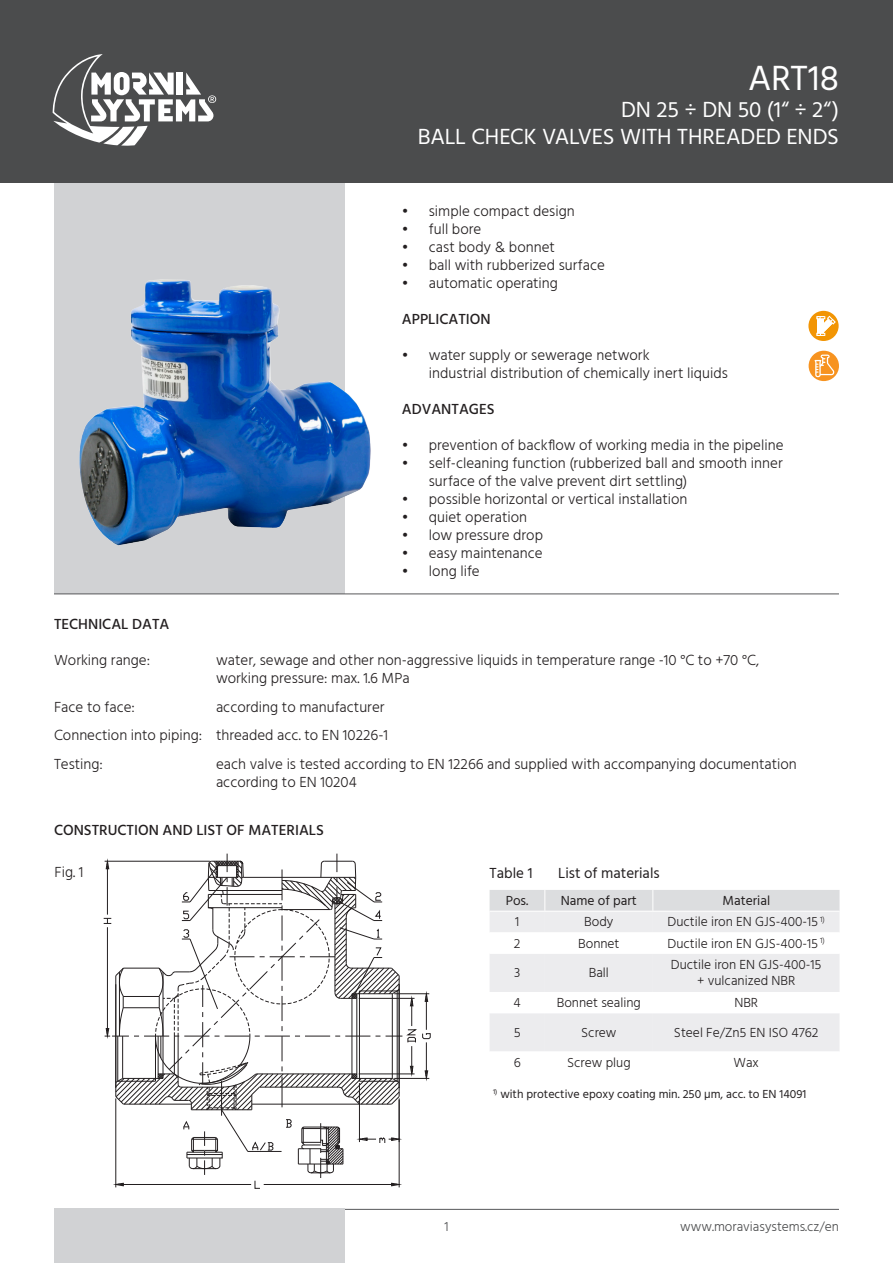
<style>
.page{position:relative;width:893px;height:1263px;background:#fff}
.page>*{position:absolute;margin:0;border:0;box-sizing:border-box;transform-origin:0 0}
.t1{font:36px "Hind Vadodara";letter-spacing:-.005em;color:#fff}
.t2{font:22.5px "Hind Vadodara";letter-spacing:-.005em;color:#fff}
.t3{font:700 21.9px "Arial";color:#231f20;scale:.96 1}
.t4{font:300 15px/18px "Hind Vadodara";color:#231f20}
.t5{font:500 15px "Hind Vadodara";color:#231f20}
.t6{font:15px "Hind Vadodara";color:#231f20}
.t7{font:300 13.5px "Hind Vadodara";color:#231f20}
.t8{font:300 13.5px "Hind Vadodara";color:#4b4c4d}
.t9{font:13.5px "Hind Vadodara";color:#231f20}
.t10{font:12px "Hind Vadodara";color:#231f20}
.t11{font:7.05px "Arial";color:#000}
</style>
<div class="page">
<hr style="left:54px;top:1209px;width:785px;height:1px;background:#57585a">
<div style="left:54px;top:1209px;width:291px;height:54px;background:#d1d2d4"></div>
<div style="left:54px;top:112px;width:291px;height:482px;background:#d1d2d4"></div>
<hr style="left:54px;top:593px;width:785px;height:1px;background:#57585a">
<div style="left:0;top:0;width:893px;height:182px;background:#4b4c4d"></div>
<div style="left:809px;top:351px;width:30px;height:30px;background:#f79320;border-radius:50%"></div>
<svg style="left:814px;top:355px;width:20px;height:22px"></svg>
<div style="left:808px;top:311px;width:31px;height:30px;background:#f29504;border-radius:50%"></div>
<svg style="left:817px;top:316px;width:18px;height:20px"></svg>
<svg style="left:490px;top:890px;width:349px;height:161px"></svg>
<hr style="left:490px;top:911px;width:55px;height:1px;background:#fff">
<hr style="left:545px;top:911px;width:108px;height:1px;background:#fff">
<hr style="left:653px;top:911px;width:186px;height:1px;background:#fff">
<img style="left:79px;top:279px;width:292px;height:267px">
<svg style="left:104px;top:854px;width:327px;height:335px"></svg>
<svg style="left:52px;top:54px;width:164px;height:92px"></svg>
<p class="t1" style="left:748px;top:52px;width:92px">ART18</p>
<p class="t2" style="left:621px;top:93px;width:219px">DN 25 ÷ DN 50 (1“ ÷ 2“)</p>
<p class="t2" style="left:418px;top:120px;width:423px">BALL CHECK VALVES WITH THREADED ENDS</p>
<p class="t4" style="left:402px;top:202px;width:174px">• simple compact design</p>
<p class="t4" style="left:402px;top:220px;width:81px">• full bore</p>
<p class="t4" style="left:402px;top:238px;width:155px">• cast body &amp; bonnet</p>
<p class="t4" style="left:402px;top:256px;width:204px">• ball with rubberized surface</p>
<p class="t4" style="left:402px;top:274px;width:158px">• automatic operating</p>
<p class="t5" style="left:402px;top:308px;width:90px">APPLICATION</p>
<p class="t4" style="left:429px;top:346px;width:300px;text-indent:-27px">• water supply or sewerage network<br>industrial distribution of chemically inert liquids</p>
<p class="t5" style="left:402px;top:398px;width:94px">ADVANTAGES</p>
<p class="t4" style="left:402px;top:436px;width:383px">• prevention of backflow of working media in the pipeline</p>
<p class="t4" style="left:429px;top:454px;width:355px;text-indent:-27px">• self-cleaning function (rubberized ball and smooth inner surface of the valve prevent dirt settling)</p>
<p class="t4" style="left:402px;top:490px;width:287px">• possible horizontal or vertical installation</p>
<p class="t4" style="left:402px;top:508px;width:127px">• quiet operation</p>
<p class="t4" style="left:402px;top:526px;width:143px">• low pressure drop</p>
<p class="t4" style="left:402px;top:544px;width:142px">• easy maintenance</p>
<p class="t4" style="left:402px;top:562px;width:79px">• long life</p>
<p class="t5" style="left:54px;top:613px;width:117px">TECHNICAL DATA</p>
<p class="t4" style="left:54px;top:651px;width:98px">Working range:</p>
<p class="t4" style="left:216px;top:651px;width:545px">water, sewage and other non-aggressive liquids in temperature range -10 °C to +70 °C,</p>
<p class="t4" style="left:216px;top:669px;width:195px">working pressure: max. 1.6 MPa</p>
<p class="t4" style="left:54px;top:698px;width:82px">Face to face:</p>
<p class="t4" style="left:216px;top:698px;width:170px">according to manufacturer</p>
<p class="t4" style="left:54px;top:726px;width:336px">Connection into piping: threaded acc. to EN 10226-1</p>
<p class="t4" style="left:54px;top:755px;width:50px">Testing:</p>
<p class="t4" style="left:216px;top:755px;width:582px">each valve is tested according to EN 12266 and supplied with accompanying documentation according to EN 10204</p>
<p class="t5" style="left:54px;top:819px;width:271px">CONSTRUCTION AND LIST OF MATERIALS</p>
<p class="t4" style="left:55px;top:863px;width:31px">Fig. 1</p>
<p class="t9" style="left:506px;top:891px;width:24px">Pos.</p>
<p class="t9" style="left:561px;top:891px;width:78px">Name of part</p>
<p class="t9" style="left:723px;top:891px;width:49px">Material</p>
<p class="t7" style="left:515px;top:913px;width:6px">1</p>
<p class="t7" style="left:584px;top:913px;width:31px">Body</p>
<p class="t7" style="left:667px;top:913px;width:159px">Ductile iron EN GJS-400-15 <sup>1)</sup></p>
<p class="t7" style="left:514px;top:934px;width:8px">2</p>
<p class="t7" style="left:578px;top:934px;width:43px">Bonnet</p>
<p class="t7" style="left:667px;top:934px;width:159px">Ductile iron EN GJS-400-15 <sup>1)</sup></p>
<p class="t7" style="left:514px;top:964px;width:8px">3</p>
<p class="t7" style="left:589px;top:964px;width:22px">Ball</p>
<p class="t3" style="left:104px;top:809px;width:50px">6626</p>
<p class="t6" style="left:490px;top:862px;width:44px">Table 1</p>
<p class="t6" style="left:558px;top:862px;width:103px">List of materials</p>
<p class="t11" style="left:514px;top:894px;width:99px">EN-GJS-400-15, PN-EN 1563</p>
<p class="t7" style="left:671px;top:955px;width:152px">Ductile iron EN GJS-400-15</p>
<p class="t7" style="left:697px;top:972px;width:100px">+ vulcanized NBR</p>
<p class="t7" style="left:514px;top:993px;width:9px">4</p>
<p class="t7" style="left:557px;top:993px;width:86px">Bonnet sealing</p>
<p class="t7" style="left:734px;top:993px;width:25px">NBR</p>
<p class="t7" style="left:514px;top:1023px;width:8px">5</p>
<p class="t7" style="left:581px;top:1023px;width:37px">Screw</p>
<p class="t7" style="left:674px;top:1023px;width:146px">Steel Fe/Zn5 EN ISO 4762</p>
<p class="t7" style="left:514px;top:1053px;width:9px">6</p>
<p class="t7" style="left:567px;top:1053px;width:65px">Screw plug</p>
<p class="t7" style="left:733px;top:1053px;width:27px">Wax</p>
<p class="t10" style="left:493px;top:1085px;width:315px"><sup>1)</sup> with protective epoxy coating min. 250 μm, acc. to EN 14091</p>
<p class="t11" style="left:514px;top:1088px;width:45px">PN-ISO 1629</p>
<p class="t8" style="left:444px;top:1217px;width:6px">1</p>
<p class="t8" style="left:680px;top:1217px;width:160px">www.moraviasystems.cz/en</p>
</div>
